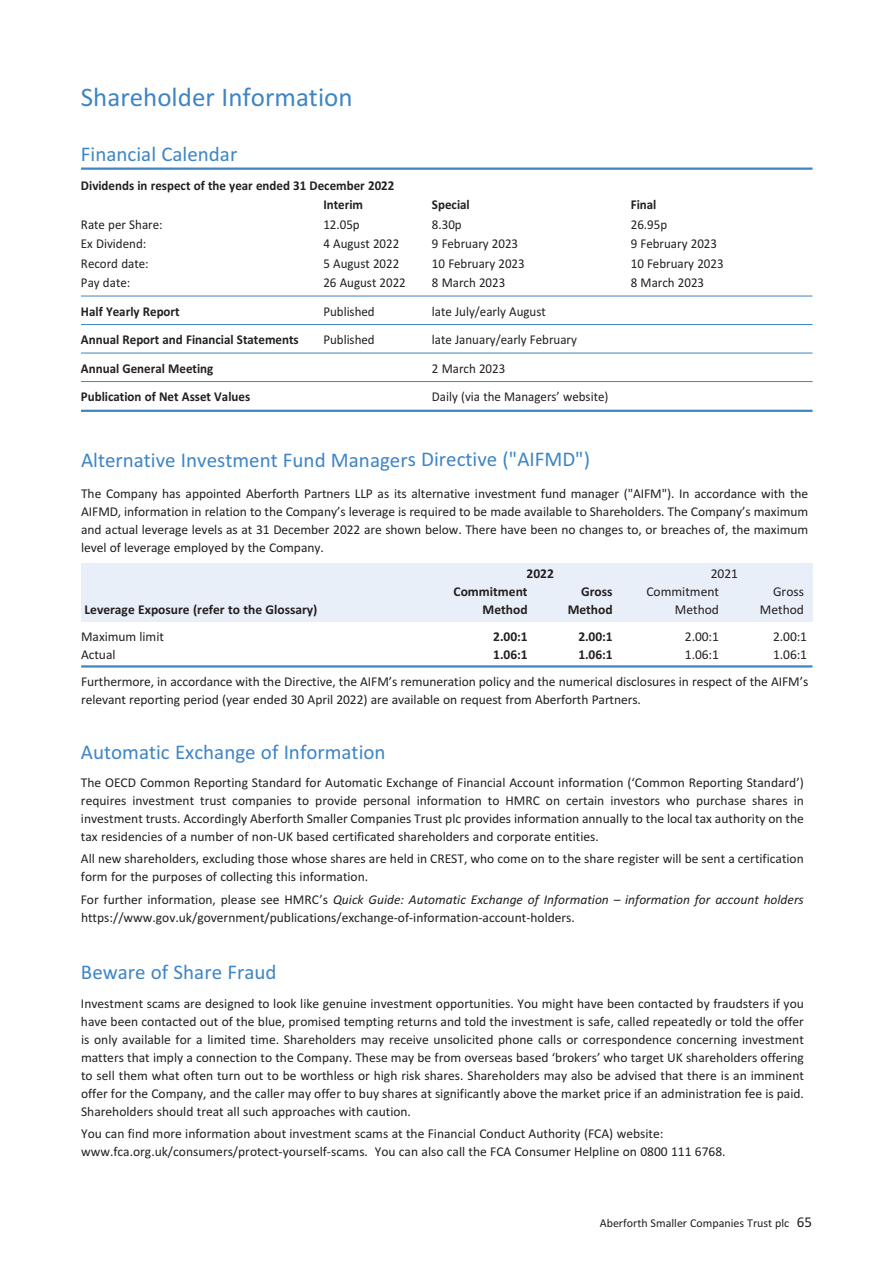
<style>
.page{position:relative;width:893px;height:1263px;background:#fff}
.page>*{position:absolute;margin:0;border:0;box-sizing:border-box;transform-origin:0 0}
.t1{font:27px "Calibri";color:#3e85c5}
.t2{font:21px "Calibri";color:#3e85c5}
.t3{font:13.5px/18px "Calibri";color:#231f20;text-align:justify}
.t4{font:13.5px "Calibri";color:#231f20;scale:.96 1}
.t5{font:700 13.5px/19.5px "Calibri";color:#231f20;scale:.96 1}
.t6{font:700 13.5px "Calibri";color:#231f20}
.t7{font:12px "Calibri";color:#231f20}
.s1{font-style:italic}
.s2{font-size:15px}
</style>
<div class="page">
<hr style="left:81px;top:665px;width:731px;height:3px;background:#3e85c5">
<div style="left:81px;top:563px;width:731px;height:58px;background:#e9eff8"></div>
<hr style="left:81px;top:167px;width:731px;height:3px;background:#3e85c5">
<hr style="left:81px;top:296px;width:731px;height:1px;background:#3e85c5">
<hr style="left:81px;top:324px;width:731px;height:1px;background:#3e85c5">
<hr style="left:81px;top:353px;width:731px;height:1px;background:#3e85c5">
<hr style="left:81px;top:381px;width:731px;height:1px;background:#3e85c5">
<hr style="left:81px;top:410px;width:731px;height:2px;background:#3e85c5">
<h1 class="t1" style="left:81px;top:81px;width:273px">Shareholder Information</h1>
<h2 class="t2" style="left:81px;top:142px;width:158px">Financial Calendar</h2>
<p class="t5" style="left:323px;top:175px;width:75px;text-indent:-242px">Dividends in respect of the year ended 31 December 2022<br>Interim</p>
<p class="t5" style="left:432px;top:195px;width:41px">Special</p>
<p class="t5" style="left:631px;top:195px;width:28px">Final</p>
<p class="t4" style="left:81px;top:216px;width:87px">Rate per Share:</p>
<p class="t4" style="left:323px;top:216px;width:39px">12.05p</p>
<p class="t4" style="left:432px;top:216px;width:33px">8.30p</p>
<p class="t4" style="left:631px;top:216px;width:39px">26.95p</p>
<p class="t4" style="left:81px;top:236px;width:70px">Ex Dividend:</p>
<p class="t4" style="left:323px;top:236px;width:81px">4 August 2022</p>
<p class="t4" style="left:432px;top:236px;width:91px">9 February 2023</p>
<p class="t4" style="left:631px;top:236px;width:91px">9 February 2023</p>
<p class="t4" style="left:81px;top:255px;width:72px">Record date:</p>
<p class="t4" style="left:323px;top:255px;width:81px">5 August 2022</p>
<p class="t4" style="left:432px;top:255px;width:98px">10 February 2023</p>
<p class="t4" style="left:631px;top:255px;width:98px">10 February 2023</p>
<p class="t4" style="left:81px;top:275px;width:53px">Pay date:</p>
<p class="t4" style="left:323px;top:275px;width:87px">26 August 2022</p>
<p class="t4" style="left:432px;top:275px;width:78px">8 March 2023</p>
<p class="t4" style="left:631px;top:275px;width:78px">8 March 2023</p>
<p class="t5" style="left:81px;top:301px;width:104px">Half Yearly Report</p>
<p class="t4" style="left:323px;top:303px;width:55px">Published</p>
<p class="t4" style="left:432px;top:303px;width:120px">late July/early August</p>
<p class="t5" style="left:81px;top:330px;width:228px">Annual Report and Financial Statements</p>
<p class="t4" style="left:323px;top:332px;width:55px">Published</p>
<p class="t4" style="left:432px;top:332px;width:152px">late January/early February</p>
<p class="t5" style="left:81px;top:358px;width:139px">Annual General Meeting</p>
<p class="t4" style="left:432px;top:360px;width:78px">2 March 2023</p>
<p class="t5" style="left:81px;top:387px;width:178px">Publication of Net Asset Values</p>
<p class="t4" style="left:432px;top:389px;width:185px">Daily (via the Managers’ website)</p>
<h2 class="t2" style="left:81px;top:447px;width:511px">Alternative Investment Fund Managers Directive ("AIFMD")</h2>
<p class="t3" style="left:81px;top:484px;width:729px">The Company has appointed Aberforth Partners LLP as its alternative investment fund manager ("AIFM"). In accordance with the AIFMD, information in relation to the Company’s leverage is required to be made available to Shareholders. The Company’s maximum and actual leverage levels as at 31 December 2022 are shown below. There have been no changes to, or breaches of, the maximum level of leverage employed by the Company.</p>
<p class="t6" style="left:527px;top:565px;width:29px">2022</p>
<p class="t3" style="left:711px;top:564px;width:29px">2021</p>
<p class="t6" style="left:454px;top:583px;width:76px">Commitment</p>
<p class="t6" style="left:581px;top:583px;width:33px">Gross</p>
<p class="t3" style="left:646px;top:582px;width:74px">Commitment</p>
<p class="t3" style="left:773px;top:582px;width:32px">Gross</p>
<p class="t6" style="left:84px;top:601px;width:234px">Leverage Exposure (refer to the Glossary)</p>
<p class="t6" style="left:483px;top:601px;width:47px">Method</p>
<p class="t6" style="left:568px;top:601px;width:47px">Method</p>
<p class="t3" style="left:675px;top:600px;width:46px">Method</p>
<p class="t3" style="left:760px;top:600px;width:46px">Method</p>
<p class="t3" style="left:81px;top:627px;width:84px">Maximum limit</p>
<p class="t6" style="left:493px;top:628px;width:36px">2.00:1</p>
<p class="t6" style="left:578px;top:628px;width:36px">2.00:1</p>
<p class="t3" style="left:685px;top:627px;width:36px">2.00:1</p>
<p class="t3" style="left:773px;top:627px;width:36px">2.00:1</p>
<p class="t3" style="left:81px;top:645px;width:36px">Actual</p>
<p class="t6" style="left:493px;top:646px;width:36px">1.06:1</p>
<p class="t6" style="left:578px;top:646px;width:36px">1.06:1</p>
<p class="t3" style="left:685px;top:645px;width:36px">1.06:1</p>
<p class="t3" style="left:81px;top:641px;width:729px;line-height:27px;text-align:right">1.06:1<br>Furthermore, in accordance with the Directive, the AIFM’s remuneration policy and the numerical disclosures in respect of the AIFM’s</p>
<p class="t3" style="left:81px;top:690px;width:561px">relevant reporting period (year ended 30 April 2022) are available on request from Aberforth Partners.</p>
<h2 class="t2" style="left:81px;top:739px;width:306px">Automatic Exchange of Information</h2>
<p class="t3" style="left:81px;top:773px;width:724px">The OECD Common Reporting Standard for Automatic Exchange of Financial Account information (‘Common Reporting Standard’) requires investment trust companies to provide personal information to HMRC on certain investors who purchase shares in investment trusts. Accordingly Aberforth Smaller Companies Trust plc provides information annually to the local tax authority on the tax residencies of a number of non-UK based certificated shareholders and corporate entities.</p>
<p class="t3" style="left:81px;top:850px;width:724px">All new shareholders, excluding those whose shares are held in CREST, who come on to the share register will be sent a certification form for the purposes of collecting this information.</p>
<p class="t3" style="left:81px;top:890px;width:724px">For further information, please see HMRC’s <span class="s1">Quick Guide: Automatic Exchange of Information – information for account holders </span>https://www.gov.uk/government/publications/exchange-of-information-account-holders.</p>
<h2 class="t2" style="left:81px;top:960px;width:197px">Beware of Share Fraud</h2>
<p class="t3" style="left:81px;top:994px;width:724px">Investment scams are designed to look like genuine investment opportunities. You might have been contacted by fraudsters if you have been contacted out of the blue, promised tempting returns and told the investment is safe, called repeatedly or told the offer is only available for a limited time. Shareholders may receive unsolicited phone calls or correspondence concerning investment matters that imply a connection to the Company. These may be from overseas based ‘brokers’ who target UK shareholders offering to sell them what often turn out to be worthless or high risk shares. Shareholders may also be advised that there is an imminent offer for the Company, and the caller may offer to buy shares at significantly above the market price if an administration fee is paid.<br>Shareholders should treat all such approaches with caution.</p>
<p class="t3" style="left:81px;top:1124px;width:646px">You can find more information about investment scams at the Financial Conduct Authority (FCA) website: www.fca.org.uk/consumers/protect-yourself-scams. You can also call the FCA Consumer Helpline on 0800 111 6768.</p>
<p class="t7" style="left:600px;top:1216px;width:214px">Aberforth Smaller Companies Trust plc <span class="s2">65</span></p>
</div>
